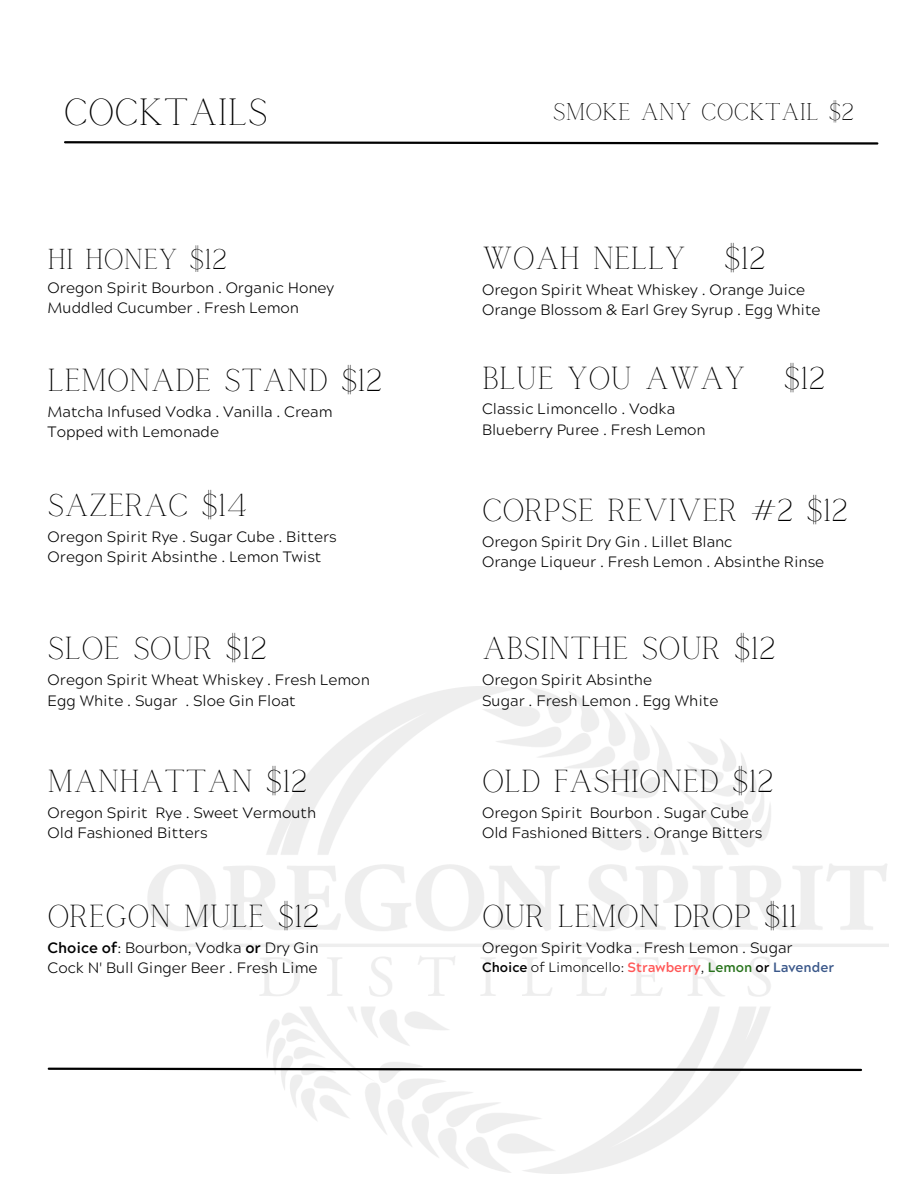
<style>
.page{position:relative;width:918px;height:1188px;background:#fff}
.page>*{position:absolute;margin:0;border:0;box-sizing:border-box;transform-origin:0 0}
.t1{font:37.5px "Calgary";color:#000}
.t2{font:31.5px "Calgary";color:#000}
.t3{font:28.5px "Calgary";color:#000}
.t4{font:24px "Calgary";color:#000}
.t5{font:300 15px/20.2px "Acherus Grotesque";color:#000}
.t6{font:300 13.5px "Acherus Grotesque";color:#000}
.s1{font-weight:700}
.s2{font-weight:700;color:#ff5757}
.s3{font-weight:700;color:#29741d}
.s4{font-weight:700;color:#3b588a}
</style>
<div class="page">
<svg style="left:64px;top:141px;width:815px;height:4px"></svg>
<svg style="left:47px;top:1066px;width:816px;height:6px"></svg>
<h1 class="t1" style="left:64px;top:91px;width:206px">COCKTAILS</h1>
<h3 class="t3" style="left:48px;top:244px;width:181px">HI HONEY $12</h3>
<p class="t5" style="left:48px;top:280px;width:288px">Oregon Spirit Bourbon . Organic Honey<br>Muddled Cucumber . Fresh Lemon</p>
<h2 class="t2" style="left:48px;top:363px;width:337px">LEMONADE STAND $12</h2>
<p class="t5" style="left:48px;top:404px;width:286px">Matcha Infused Vodka . Vanilla . Cream<br>Topped with Lemonade</p>
<h2 class="t2" style="left:48px;top:487px;width:201px">SAZERAC $14</h2>
<p class="t5" style="left:48px;top:528px;width:291px">Oregon Spirit Rye . Sugar Cube . Bitters<br>Oregon Spirit Absinthe . Lemon Twist</p>
<h2 class="t2" style="left:48px;top:631px;width:221px">SLOE SOUR $12</h2>
<p class="t5" style="left:48px;top:672px;width:324px">Oregon Spirit Wheat Whiskey . Fresh Lemon<br>Egg White . Sugar . Sloe Gin Float</p>
<h2 class="t2" style="left:48px;top:764px;width:261px">MANHATTAN $12</h2>
<p class="t5" style="left:48px;top:805px;width:270px">Oregon Spirit Rye . Sweet Vermouth<br>Old Fashioned Bitters</p>
<h2 class="t2" style="left:48px;top:899px;width:273px">OREGON MULE $12</h2>
<p class="t5" style="left:48px;top:939px;width:273px"><span class="s1">Choice of</span>: Bourbon, Vodka <span class="s1">or</span> Dry Gin<br>Cock N' Bull Ginger Beer . Fresh Lime</p>
<h3 class="t4" style="left:553px;top:99px;width:303px">SMOKE ANY COCKTAIL $2</h3>
<h2 class="t2" style="left:482px;top:241px;width:285px">WOAH NELLY $12</h2>
<p class="t5" style="left:482px;top:282px;width:340px">Oregon Spirit Wheat Whiskey . Orange Juice<br>Orange Blossom &amp; Earl Grey Syrup . Egg White</p>
<h2 class="t2" style="left:482px;top:360px;width:345px">BLUE YOU AWAY $12</h2>
<p class="t5" style="left:482px;top:401px;width:225px">Classic Limoncello . Vodka<br>Blueberry Puree . Fresh Lemon</p>
<h2 class="t2" style="left:482px;top:493px;width:368px">CORPSE REVIVER #2 $12</h2>
<p class="t5" style="left:482px;top:534px;width:344px">Oregon Spirit Dry Gin . Lillet Blanc<br>Orange Liqueur . Fresh Lemon . Absinthe Rinse</p>
<h2 class="t2" style="left:482px;top:631px;width:295px">ABSINTHE SOUR $12</h2>
<p class="t5" style="left:482px;top:672px;width:238px">Oregon Spirit Absinthe<br>Sugar . Fresh Lemon . Egg White</p>
<h2 class="t2" style="left:482px;top:764px;width:293px">OLD FASHIONED $12</h2>
<p class="t5" style="left:482px;top:805px;width:282px">Oregon Spirit Bourbon . Sugar Cube<br>Old Fashioned Bitters . Orange Bitters</p>
<h2 class="t2" style="left:482px;top:899px;width:317px">OUR LEMON DROP $11</h2>
<p class="t5" style="left:482px;top:939px;width:312px">Oregon Spirit Vodka . Fresh Lemon . Sugar</p>
<p class="t6" style="left:482px;top:962px;width:353px"><span class="s1">Choice</span> of Limoncello: <span class="s2">Strawberry</span>, <span class="s3">Lemon</span> <span class="s1">or</span> <span class="s4">Lavender</span></p>
</div>
